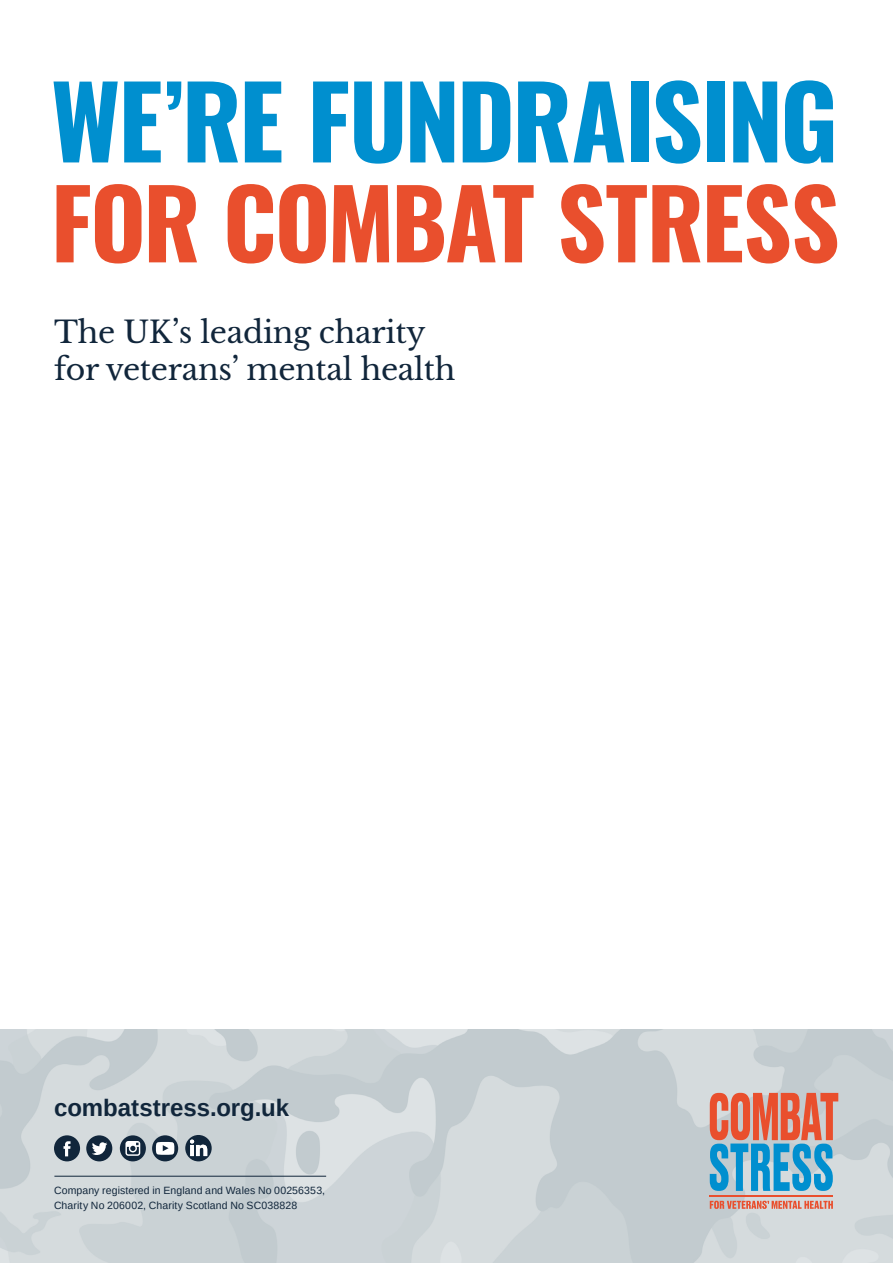
<style>
.page{position:relative;width:893px;height:1263px;background:#fff}
.page>*{position:absolute;margin:0;border:0;box-sizing:border-box;transform-origin:0 0}
.t1{font:700 99.9px "Oswald";letter-spacing:-.03em;color:#008fcf}
.t2{font:700 95.4px "Oswald";letter-spacing:-.02em;color:#e94f2d}
.t3{font:30px/37.5px "Libre Baskerville";letter-spacing:-.01em;color:#11263b}
.t4{font:700 24px "Arimo";color:#11263b}
.t5{font:10.5px/15px "Arimo";letter-spacing:.01em;color:#11263b}
</style>
<div class="page">
<img style="left:0;top:1030px;width:893px;height:233px">
<hr style="left:710px;top:1195px;width:123px;height:2px;background:#e94f2d">
<svg style="left:710px;top:1093px;width:128px;height:98px;background:#9a949d"></svg>
<svg style="left:710px;top:1201px;width:123px;height:8px"></svg>
<hr style="left:54px;top:1176px;width:272px;height:1px;background:#11263b">
<svg style="left:185px;top:1135px;width:27px;height:26px"></svg>
<svg style="left:189px;top:1139px;width:18px;height:17px"></svg>
<svg style="left:120px;top:1135px;width:26px;height:26px"></svg>
<svg style="left:152px;top:1135px;width:26px;height:26px"></svg>
<svg style="left:86px;top:1135px;width:26px;height:26px"></svg>
<svg style="left:54px;top:1135px;width:26px;height:26px"></svg>
<h1 class="t1" style="left:51px;top:70px;width:789px">WE’RE FUNDRAISING</h1>
<h2 class="t2" style="left:51px;top:174px;width:790px">FOR COMBAT STRESS</h2>
<h3 class="t3" style="left:54px;top:313px;width:403px">The UK’s leading charity for veterans’ mental health</h3>
<h3 class="t4" style="left:54px;top:1091px;width:236px">combatstress.org.uk</h3>
<p class="t5" style="left:54px;top:1182px;width:273px">Company registered in England and Wales No 00256353,<br>Charity No 206002, Charity Scotland No SC038828</p>
</div>
